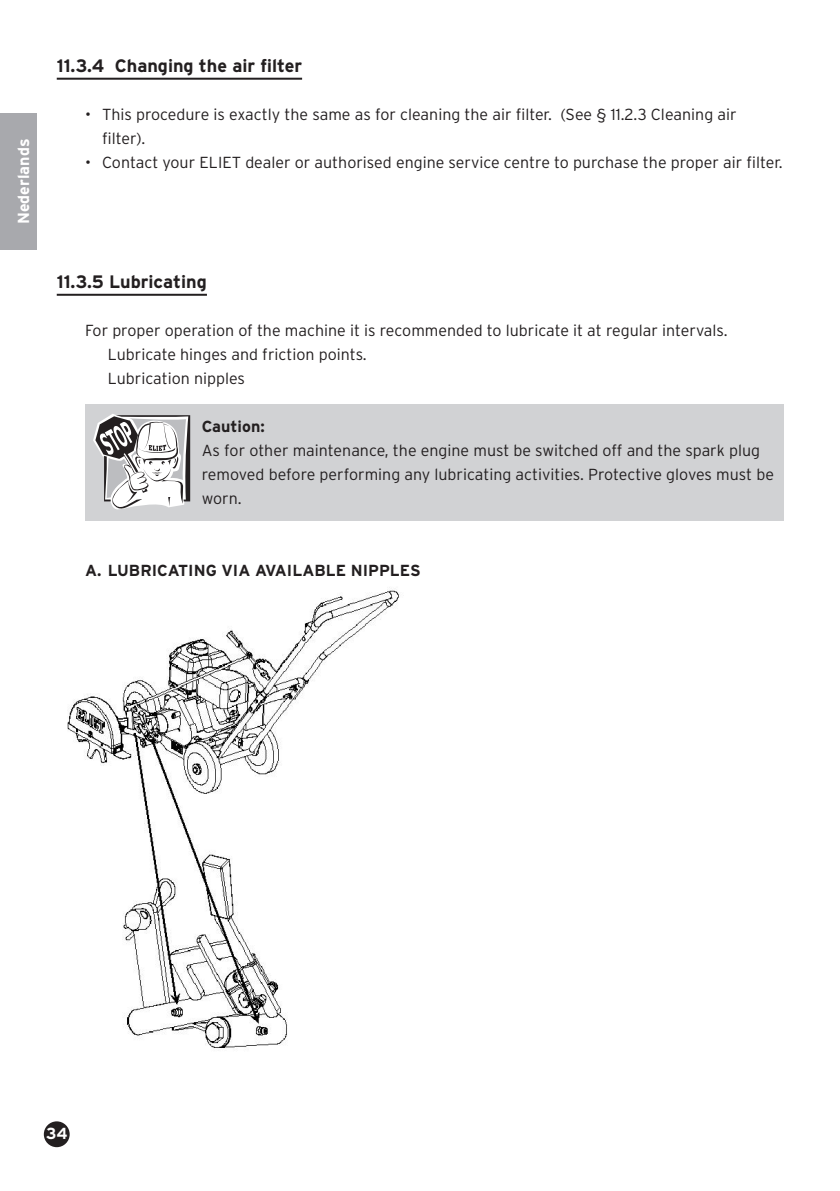
<style>
.page{position:relative;width:840px;height:1191px;background:#fff}
.page>*{position:absolute;margin:0;border:0;box-sizing:border-box;transform-origin:0 0}
.t1{font:700 18px "Interstate";color:#231f20}
.t2{font:300 16px/24px "Interstate";color:#231f20}
.t3{font:700 16px "Interstate";color:#231f20}
.t4{font:700 16px "Interstate";color:#fff}
</style>
<div class="page">
<div style="left:45px;top:1122px;width:24px;height:24px;background:#231f20;border-radius:50%"></div>
<div style="left:44px;top:1121px;width:26px;height:26px;border:2px solid #231f20;border-radius:50%"></div>
<div style="left:0;top:113px;width:37px;height:136px;background:#a8a9ad"></div>
<div style="left:85px;top:404px;width:697px;height:117px;background:#d1d2d4"></div>
<svg style="left:93px;top:414px;width:97px;height:95px"></svg>
<hr style="left:57px;top:78px;width:245px;height:2px;background:#231f20">
<hr style="left:57px;top:294px;width:150px;height:2px;background:#231f20">
<img style="left:67px;top:587px;width:333px;height:461px">
<p class="t4" style="left:14px;top:224px;width:87px;rotate:-90deg">Nederlands</p>
<p class="t1" style="left:57px;top:58px;width:247px">11.3.4 Changing the air filter</p>
<p class="t2" style="left:102px;top:103px;width:635px;text-indent:-17px">• This procedure is exactly the same as for cleaning the air filter. (See § 11.2.3 Cleaning air filter).</p>
<p class="t2" style="left:85px;top:151px;width:698px">• Contact your ELIET dealer or authorised engine service centre to purchase the proper air filter.</p>
<p class="t1" style="left:57px;top:274px;width:152px">11.3.5 Lubricating</p>
<p class="t2" style="left:108px;top:319px;width:621px;text-indent:-23px">For proper operation of the machine it is recommended to lubricate it at regular intervals.<br>Lubricate hinges and friction points.<br>Lubrication nipples</p>
<p class="t3" style="left:202px;top:419px;width:64px">Caution:</p>
<p class="t2" style="left:202px;top:439px;width:573px">As for other maintenance, the engine must be switched off and the spark plug removed before performing any lubricating activities. Protective gloves must be worn.</p>
<p class="t3" style="left:85px;top:563px;width:337px">A. LUBRICATING VIA AVAILABLE NIPPLES</p>
<p class="t4" style="left:46px;top:1126px;width:23px">34</p>
</div>
